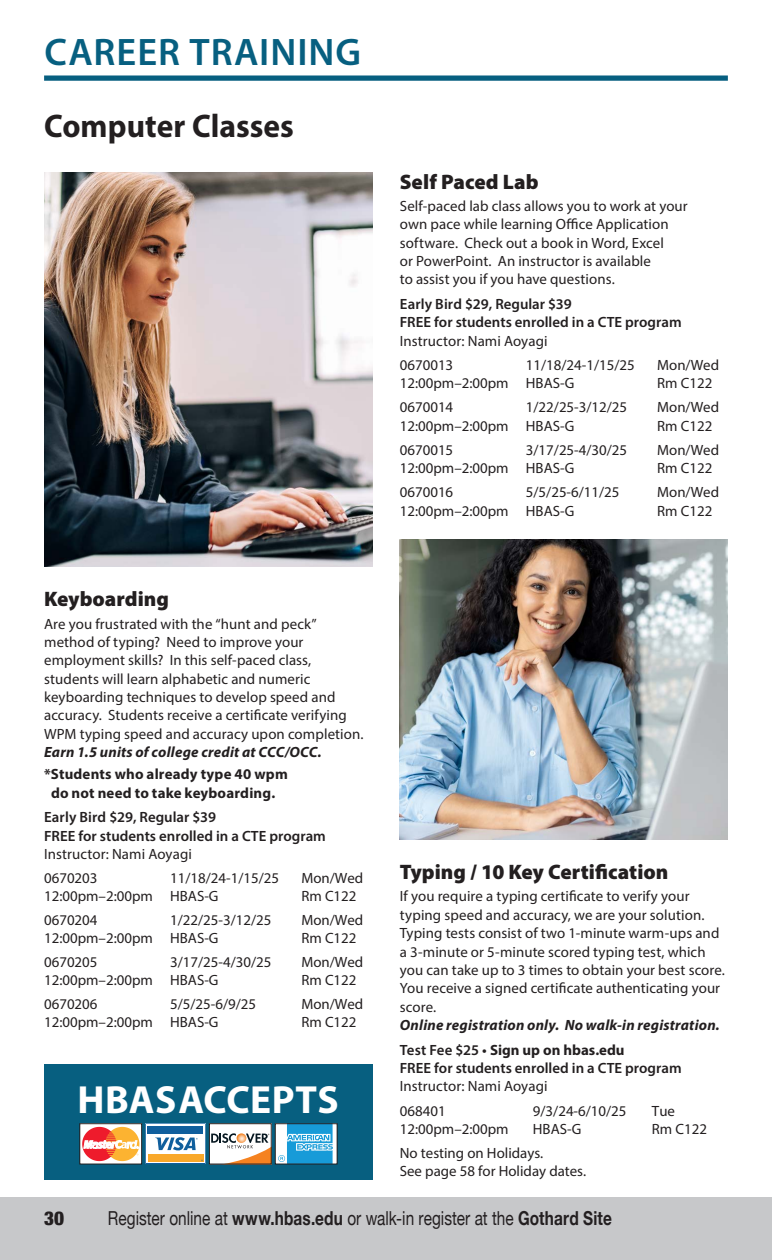
<style>
.page{position:relative;width:772px;height:1260px;background:#fff}
.page>*{position:absolute;margin:0;border:0;box-sizing:border-box;transform-origin:0 0}
.Body_copy{font:700 39.38px "Myriad Pro";letter-spacing:.01em;color:#fff}
.t1{font:600 38.5px "Myriad Pro";letter-spacing:.025em;color:#075f80}
.t2{font:700 32.73px "Myriad Pro";color:#231f20;scale:.96 1}
.t3{font:900 21px "Myriad Pro";color:#231f20}
.t4{font:19.25px "Helvetica Neue";color:#231f20;scale:.8 1}
.t5{font:900 condensed 19.25px "Helvetica Neue";color:#231f20}
.Body_copy-2{font:14.88px/18.4px "Myriad Pro";color:#231f20}
.Body_copy-3{font:600 14.88px/18.4px "Myriad Pro";color:#231f20}
.Body_copy-4{font:700 14.88px/18.4px "Myriad Pro";letter-spacing:.01em;color:#231f20;text-align:center}
.s1{font-weight:700;font-style:italic}
.s2{font-weight:400}
.s3{font-weight:700}
</style>
<div class="page">
<div style="left:0;top:1197px;width:772px;height:63px;background:#c7c8ca"></div>
<div style="left:44px;top:75px;width:684px;height:6px;background:#075f80"></div>
<div style="left:44px;top:1064px;width:328px;height:116px;background:#075f80"></div>
<div style="left:81px;top:1124px;width:59px;height:40px;background:#fff"></div>
<svg style="left:82px;top:1127px;width:57px;height:34px"></svg>
<svg style="left:275px;top:1124px;width:62px;height:40px"></svg>
<svg style="left:278px;top:1126px;width:55px;height:36px;background:#63bbe4"></svg>
<svg style="left:145px;top:1124px;width:126px;height:40px;background:#bfc0ba"></svg>
<img style="left:44px;top:173px;width:328px;height:394px">
<img style="left:400px;top:539px;width:328px;height:300px">
<p class="t1" style="left:44px;top:28px;width:318px">CAREER TRAINING</p>
<p class="t2" style="left:44px;top:105px;width:262px">Computer Classes</p>
<p class="t3" style="left:44px;top:585px;width:126px">Keyboarding</p>
<p class="Body_copy-2" style="left:44px;top:614px;width:321px">Are you frustrated with the “hunt and peck” method of typing? Need to improve your employment skills? In this self-paced class, students will learn alphabetic and numeric keyboarding techniques to develop speed and accuracy. Students receive a certificate verifying WPM typing speed and accuracy upon completion.<br><span class="s1">Earn 1.5 units of college credit at CCC/OCC.</span></p>
<p class="Body_copy-4" style="left:44px;top:765px;width:245px">*Students who already type 40 wpm do not need to take keyboarding.</p>
<p class="Body_copy-3" style="left:44px;top:808px;width:283px">Early Bird $29, Regular $39<br>FREE for students enrolled in a CTE program<br><span class="s2">Instructor: Nami Aoyagi</span></p>
<p class="Body_copy-2" style="left:44px;top:869px;width:55px">0670203</p>
<p class="Body_copy-2" style="left:170px;top:869px;width:110px">11/18/24-1/15/25</p>
<p class="Body_copy-2" style="left:301px;top:869px;width:63px">Mon/Wed</p>
<p class="Body_copy-2" style="left:44px;top:887px;width:176px">12:00pm–2:00pm HBAS-G</p>
<p class="Body_copy-2" style="left:301px;top:887px;width:57px">Rm C122</p>
<p class="Body_copy-2" style="left:44px;top:911px;width:55px">0670204</p>
<p class="Body_copy-2" style="left:170px;top:911px;width:103px">1/22/25-3/12/25</p>
<p class="Body_copy-2" style="left:301px;top:911px;width:63px">Mon/Wed</p>
<p class="Body_copy-2" style="left:44px;top:929px;width:176px">12:00pm–2:00pm HBAS-G</p>
<p class="Body_copy-2" style="left:301px;top:929px;width:57px">Rm C122</p>
<p class="Body_copy-2" style="left:44px;top:953px;width:55px">0670205</p>
<p class="Body_copy-2" style="left:170px;top:953px;width:103px">3/17/25-4/30/25</p>
<p class="Body_copy-2" style="left:301px;top:953px;width:63px">Mon/Wed</p>
<p class="Body_copy-2" style="left:44px;top:971px;width:176px">12:00pm–2:00pm HBAS-G</p>
<p class="Body_copy-2" style="left:301px;top:971px;width:57px">Rm C122</p>
<p class="Body_copy-2" style="left:44px;top:995px;width:55px">0670206</p>
<p class="Body_copy-2" style="left:170px;top:995px;width:88px">5/5/25-6/9/25</p>
<p class="Body_copy-2" style="left:301px;top:995px;width:63px">Mon/Wed</p>
<p class="Body_copy-2" style="left:44px;top:1013px;width:176px">12:00pm–2:00pm HBAS-G</p>
<p class="Body_copy-2" style="left:301px;top:1013px;width:57px">Rm C122</p>
<p class="Body_copy" style="left:77px;top:1074px;width:263px">HBAS ACCEPTS</p>
<p class="t3" style="left:400px;top:168px;width:140px">Self Paced Lab</p>
<p class="Body_copy-2" style="left:400px;top:196px;width:289px">Self-paced lab class allows you to work at your own pace while learning Office Application software. Check out a book in Word, Excel<br>or PowerPoint. An instructor is available<br>to assist you if you have questions.</p>
<p class="Body_copy-3" style="left:400px;top:294px;width:283px">Early Bird $29, Regular $39<br>FREE for students enrolled in a CTE program<br><span class="s2">Instructor: Nami Aoyagi</span></p>
<p class="Body_copy-2" style="left:400px;top:355px;width:55px">0670013</p>
<p class="Body_copy-2" style="left:526px;top:355px;width:110px">11/18/24-1/15/25</p>
<p class="Body_copy-2" style="left:657px;top:355px;width:63px">Mon/Wed</p>
<p class="Body_copy-2" style="left:400px;top:374px;width:176px">12:00pm–2:00pm HBAS-G</p>
<p class="Body_copy-2" style="left:657px;top:374px;width:57px">Rm C122</p>
<p class="Body_copy-2" style="left:400px;top:398px;width:55px">0670014</p>
<p class="Body_copy-2" style="left:526px;top:398px;width:103px">1/22/25-3/12/25</p>
<p class="Body_copy-2" style="left:657px;top:398px;width:63px">Mon/Wed</p>
<p class="Body_copy-2" style="left:400px;top:416px;width:176px">12:00pm–2:00pm HBAS-G</p>
<p class="Body_copy-2" style="left:657px;top:416px;width:57px">Rm C122</p>
<p class="Body_copy-2" style="left:400px;top:441px;width:55px">0670015</p>
<p class="Body_copy-2" style="left:526px;top:441px;width:103px">3/17/25-4/30/25</p>
<p class="Body_copy-2" style="left:657px;top:441px;width:63px">Mon/Wed</p>
<p class="Body_copy-2" style="left:400px;top:459px;width:176px">12:00pm–2:00pm HBAS-G</p>
<p class="Body_copy-2" style="left:657px;top:459px;width:57px">Rm C122</p>
<p class="Body_copy-2" style="left:400px;top:483px;width:55px">0670016</p>
<p class="Body_copy-2" style="left:526px;top:483px;width:95px">5/5/25-6/11/25</p>
<p class="Body_copy-2" style="left:657px;top:483px;width:63px">Mon/Wed</p>
<p class="Body_copy-2" style="left:400px;top:501px;width:176px">12:00pm–2:00pm HBAS-G</p>
<p class="Body_copy-2" style="left:657px;top:501px;width:57px">Rm C122</p>
<p class="t3" style="left:400px;top:858px;width:270px">Typing / 10 Key Certification</p>
<p class="Body_copy-2" style="left:400px;top:887px;width:327px">If you require a typing certificate to verify your typing speed and accuracy, we are your solution.<br>Typing tests consist of two 1-minute warm-ups and a 3-minute or 5-minute scored typing test, which you can take up to 3 times to obtain your best score.<br>You receive a signed certificate authenticating your score.<br><span class="s1">Online registration only. No walk-in registration.</span></p>
<p class="Body_copy-3" style="left:400px;top:1040px;width:283px">Test Fee $25 • <span class="s3">Sign up on hbas.edu<br></span>FREE for students enrolled in a CTE program<br><span class="s2">Instructor: Nami Aoyagi</span></p>
<p class="Body_copy-2" style="left:400px;top:1101px;width:47px">068401</p>
<p class="Body_copy-2" style="left:533px;top:1101px;width:95px">9/3/24-6/10/25</p>
<p class="Body_copy-2" style="left:652px;top:1101px;width:25px">Tue</p>
<p class="Body_copy-2" style="left:400px;top:1119px;width:110px">12:00pm–2:00pm</p>
<p class="Body_copy-2" style="left:533px;top:1119px;width:50px">HBAS-G</p>
<p class="Body_copy-2" style="left:652px;top:1119px;width:57px">Rm C122</p>
<p class="Body_copy-2" style="left:400px;top:1144px;width:188px;line-height:17.8px">No testing on Holidays.<br>See page 58 for Holiday dates.</p>
<p class="t5" style="left:44px;top:1203px;width:21px">30</p>
<p class="t4" style="left:108px;top:1205px;width:631px">Register online at <span class="s3">www.hbas.edu</span> or walk-in register at the <span class="s3">Gothard Site</span></p>
</div>
